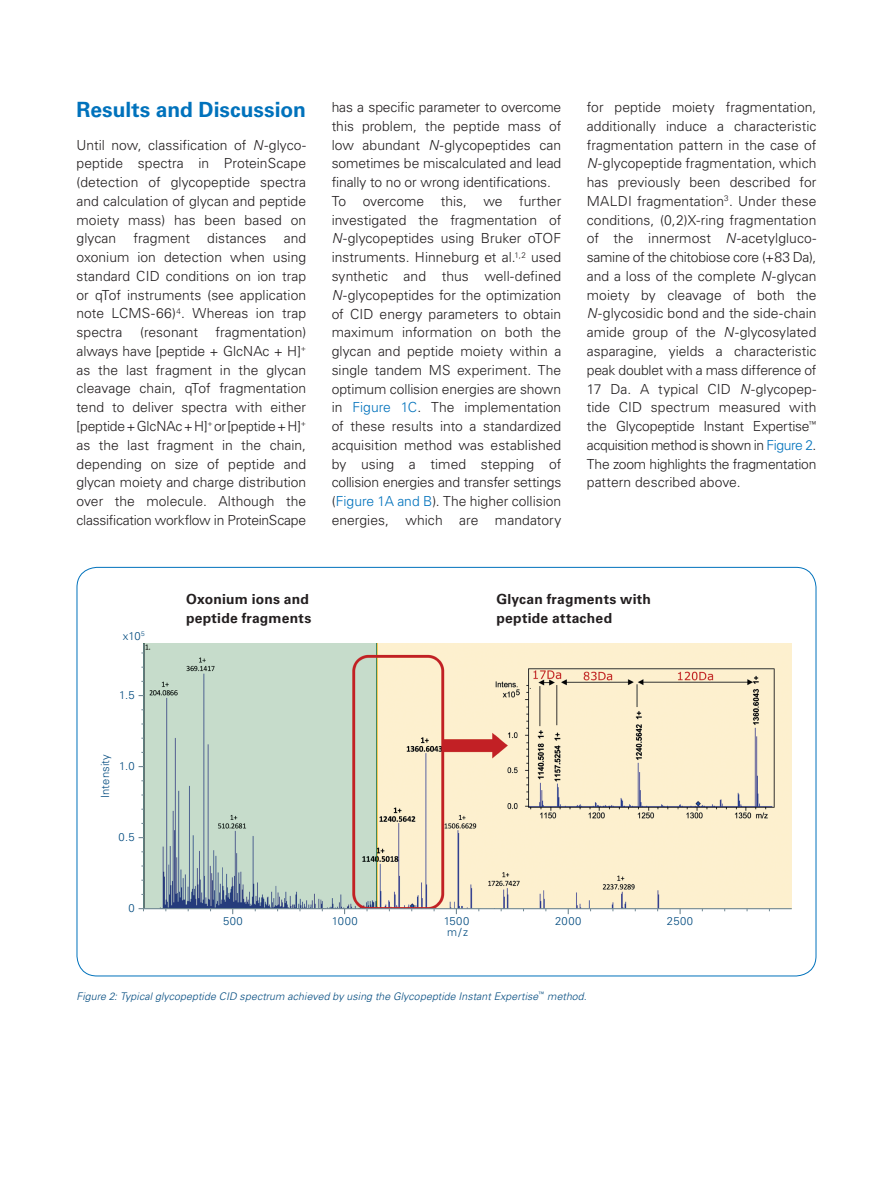
<style>
.page{position:relative;width:893px;height:1187px;background:#fff}
.page>*{position:absolute;margin:0;border:0;box-sizing:border-box;transform-origin:0 0}
.t1{font:700 21px "Univers LT Std";color:#0072bc}
.t2{font:300 13.8px/18.8px "Univers LT Std";color:#231f20;text-align:justify}
.t3{font:700 13.8px/18.8px "Univers LT Std";letter-spacing:.015em;color:#231f20}
.t4{font:300 11.25px "Univers LT Std";letter-spacing:.015em;color:#004a7f}
.t5{font:italic 300 10.5px "Univers LT Std";letter-spacing:.01em;color:#004a7f}
.s1{font-style:italic}
.s2{color:#0072bc}
</style>
<div class="page">
<svg style="left:143px;top:643px;width:649px;height:266px;background:#dfddc5"></svg>
<h1 class="t1" style="left:77px;top:98px;width:231px">Results and Discussion</h1>
<p class="t2" style="left:77px;top:135px;width:231px">Until now, classification of <span class="s1">N</span>-glyco&shy;peptide spectra in ProteinScape (detection of glycopeptide spectra and calculation of glycan and peptide moiety mass) has been based on glycan fragment distances and oxonium ion detection when using standard CID conditions on ion trap or qTof instruments (see application note LCMS-66)<sup>4</sup>. Whereas ion trap spectra</p>
<p class="t2" style="left:77px;top:323px;width:231px;text-indent:139px">fragmentation) always have [peptide + GlcNAc + H]<sup>+ </sup>as the last fragment in the glycan cleavage chain, qTof fragmentation tend to deliver spectra with either [peptide + GlcNAc + H]<sup>+</sup> or [peptide + H]<sup>+ </sup>as the last fragment in the chain, depending on size of peptide and glycan moiety and charge distribution over the molecule. Although the classification workflow in ProteinScape</p>
<p class="t2" style="left:140px;top:323px;width:59px">(resonant</p>
<p class="t2" style="left:332px;top:98px;width:231px;text-align:left">has a specific parameter to overcome this problem, the peptide mass of low abundant <span class="s1">N</span>-glycopeptides can sometimes be miscalculated and lead finally to no or wrong identifications.<br>To overcome this, we further investigated the fragmentation of <span class="s1">N</span>-glycopeptides using Bruker oTOF instruments. Hinneburg et al.<sup>1,2</sup> used synthetic and thus well-defined <span class="s1">N</span>-glycopeptides for the optimization of CID energy parameters to obtain maximum information on both the glycan and peptide moiety within a single tandem MS experiment. The optimum collision energies are shown in <span class="s2">Figure 1C</span>. The implementation of these results into a standardized acquisition method was established by using a timed stepping of collision energies and transfer settings (<span class="s2">Figure 1A and B</span>). The higher collision energies, which are mandatory</p>
<p class="t2" style="left:587px;top:98px;width:231px">for peptide moiety fragmentation, additionally induce a characteristic fragmentation pattern in the case of <span class="s1">N</span>-glycopeptide fragmentation, which has previously been described for MALDI fragmentation<sup>3</sup>. Under these conditions, (0,2)X-ring fragmentation of the innermost <span class="s1">N</span>-acetylgluco&shy;samine of the chitobiose core (+83 Da), and a loss of the complete <span class="s1">N</span>-glycan moiety by cleavage of both the <span class="s1">N</span>-glycosidic bond and the side-chain amide group of the <span class="s1">N</span>-glycosylated asparagine, yields a characteristic peak doublet with a mass difference of 17 Da. A typical CID <span class="s1">N</span>-glycopep&shy;tide CID spectrum measured with the Glycopeptide Instant Expertise<sup>™ </sup>acquisition method is shown in <span class="s2">Figure 2</span>.<br>The zoom highlights the fragmentation pattern described above.</p>
<p class="t4" style="left:123px;top:628px;width:23px">x10<sup>5</sup></p>
<p class="t4" style="left:119px;top:688px;width:17px">1.5</p>
<p class="t4" style="left:98px;top:798px;width:46px;rotate:-90deg">Intensity</p>
<p class="t4" style="left:119px;top:758px;width:17px">1.0</p>
<p class="t4" style="left:119px;top:829px;width:18px">0.5</p>
<p class="t4" style="left:128px;top:900px;width:8px">0</p>
<p class="t3" style="left:186px;top:589px;width:127px">Oxonium ions and peptide fragments</p>
<p class="t3" style="left:496px;top:589px;width:156px">Glycan fragments with peptide attached</p>
<p class="t4" style="left:223px;top:913px;width:21px">500</p>
<p class="t4" style="left:332px;top:913px;width:27px">1000</p>
<p class="t4" style="left:444px;top:913px;width:27px">1500</p>
<p class="t4" style="left:555px;top:913px;width:28px">2000</p>
<p class="t4" style="left:667px;top:913px;width:28px">2500</p>
<p class="t4" style="left:447px;top:925px;width:22px">m/z</p>
<p class="t5" style="left:77px;top:989px;width:512px">Figure 2: Typical glycopeptide CID spectrum achieved by using the Glycopeptide Instant Expertise<sup>™</sup> method.</p>
</div>
